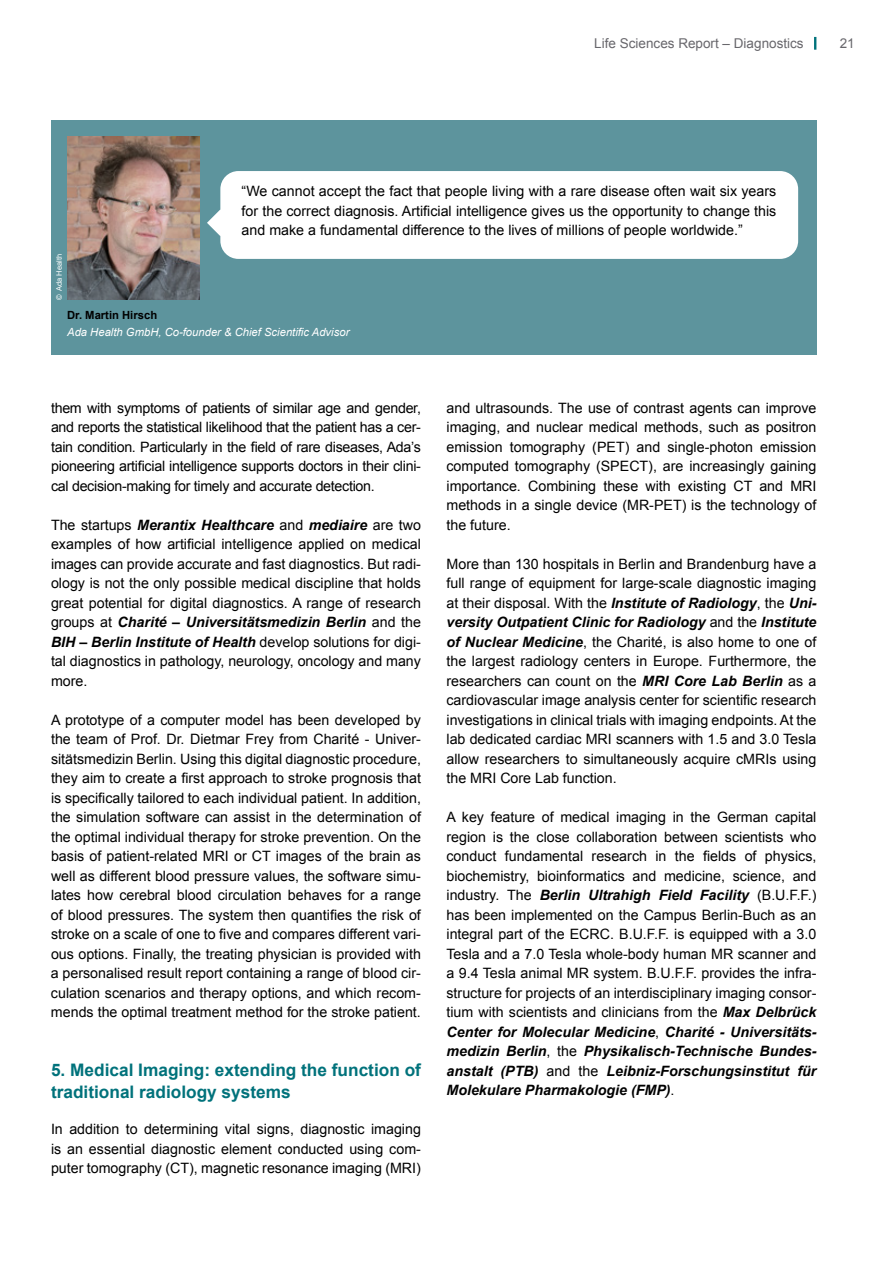
<style>
.page{position:relative;width:893px;height:1263px;background:#fff}
.page>*{position:absolute;margin:0;border:0;box-sizing:border-box;transform-origin:0 0}
.t1{font:700 17.25px/22.5px "Arial";color:#00727b}
.t2{font:14.25px/19.5px "Arial";color:#000;text-align:justify}
.t3{font:13.5px "Arial";color:#68676c}
.t4{font:italic 11.25px "Arial";color:#fff}
.t5{font:700 11.25px "Arial";color:#000}
.t6{font:7.5px "Arial";color:#fff}
.s1{font-weight:700;font-style:italic}
</style>
<div class="page">
<svg style="left:814px;top:37px;width:2px;height:13px"></svg>
<div style="left:51px;top:120px;width:765px;height:235px;background:#5d949d"></div>
<div style="left:220px;top:171px;width:578px;height:88px;background:#fff;border-radius:18px"></div>
<svg style="left:207px;top:209px;width:14px;height:27px"></svg>
<img style="left:67px;top:136px;width:132px;height:164px">
<p class="t3" style="left:594px;top:35px;width:211px">Life Sciences Report – Diagnostics</p>
<p class="t3" style="left:840px;top:35px;width:17px">21</p>
<p class="t6" style="left:54px;top:300px;width:48px;rotate:-90deg">© Ada Health</p>
<p class="t2" style="left:242px;top:182px;width:536px">“We cannot accept the fact that people living with a rare disease often wait six years for the correct diagnosis. Artificial intelligence gives us the opportunity to change this and make a fundamental difference to the lives of millions of people worldwide.”</p>
<p class="t5" style="left:67px;top:308px;width:92px">Dr. Martin Hirsch</p>
<p class="t4" style="left:67px;top:324px;width:284px">Ada Health GmbH, Co-founder &amp; Chief Scientific Advisor</p>
<p class="t2" style="left:51px;top:398px;width:371px">them with symptoms of patients of similar age and gender, and reports the statistical likelihood that the patient has a cer&shy;tain condition. Particularly in the field of rare diseases, Ada’s pioneering artificial intelligence supports doctors in their clini&shy;cal decision-making for timely and accurate detection.</p>
<p class="t2" style="left:51px;top:515px;width:371px">The startups <span class="s1">Merantix Healthcare</span> and <span class="s1">mediaire</span> are two examples of how artificial intelligence applied on medical images can provide accurate and fast diagnostics. But radi&shy;ology is not the only possible medical discipline that holds great potential for digital diagnostics. A range of research groups at <span class="s1">Charité – Universitätsmedizin Berlin</span> and the <span class="s1">BIH – Berlin Institute of Health</span> develop solutions for digi&shy;tal diagnostics in pathology, neurology, oncology and many more.</p>
<p class="t2" style="left:51px;top:710px;width:371px">A prototype of a computer model has been developed by the team of Prof. Dr. Dietmar Frey from Charité - Univer&shy;sitätsmedizin Berlin. Using this digital diagnostic procedure, they aim to create a first approach to stroke prognosis that is specifically tailored to each individual patient. In addition, the simulation software can assist in the determination of the optimal individual therapy for stroke prevention. On the basis of patient-related MRI or CT images of the brain as well as different blood pressure values, the software simu&shy;lates how cerebral blood circulation behaves for a range of blood pressures. The system then quantifies the risk of stroke on a scale of one to five and compares different vari&shy;ous options. Finally, the treating physician is provided with a personalised result report containing a range of blood cir&shy;culation scenarios and therapy options, and which recom&shy;mends the optimal treatment method for the stroke patient.</p>
<p class="t1" style="left:51px;top:1059px;width:371px">5. Medical Imaging: extending the function of traditional radiology systems</p>
<p class="t2" style="left:51px;top:1120px;width:371px">In addition to determining vital signs, diagnostic imaging is an essential diagnostic element conducted using com&shy;puter tomography (CT), magnetic resonance imaging (MRI)</p>
<p class="t2" style="left:446px;top:398px;width:371px">and ultrasounds. The use of contrast agents can improve imaging, and nuclear medical methods, such as positron emission tomography (PET) and single-photon emission computed tomography (SPECT), are increasingly gaining importance. Combining these with existing CT and MRI methods in a single device (MR-PET) is the technology of the future.</p>
<p class="t2" style="left:446px;top:554px;width:372px">More than 130 hospitals in Berlin and Brandenburg have a full range of equipment for large-scale diagnostic imaging at their disposal. With the <span class="s1">Institute of Radiology</span>, the <span class="s1">Uni&shy;versity Outpatient Clinic for Radiology</span> and the <span class="s1">Institute of Nuclear Medicine</span>, the Charité, is also home to one of the largest radiology centers in Europe. Furthermore, the researchers can count on the <span class="s1">MRI Core Lab Berlin</span> as a cardiovascular image analysis center for scientific research investigations in clinical trials with imaging endpoints. At the lab dedicated cardiac MRI scanners with 1.5 and 3.0 Tesla allow researchers to simultaneously acquire cMRIs using the MRI Core Lab function.</p>
<p class="t2" style="left:446px;top:808px;width:372px">A key feature of medical imaging in the German capital region is the close collaboration between scientists who conduct fundamental research in the fields of physics, biochemistry, bioinformatics and medicine, science, and industry. The <span class="s1">Berlin Ultrahigh Field Facility</span> (B.U.F.F.) has been implemented on the Campus Berlin-Buch as an integral part of the ECRC. B.U.F.F. is equipped with a 3.0<br>Tesla and a 7.0 Tesla whole-body human MR scanner and a 9.4 Tesla animal MR system. B.U.F.F. provides the infra&shy;structure for projects of an interdisciplinary imaging consor&shy;tium with scientists and clinicians from the <span class="s1">Max Delbrück Center for Molecular Medicine</span>, <span class="s1">Charité - Universitäts&shy;medizin Berlin</span>, the <span class="s1">Physikalisch-Technische Bundes&shy;anstalt (PTB)</span> and the <span class="s1">Leibniz-Forschungsinstitut für Molekulare Pharmakologie (FMP)</span>.</p>
</div>
